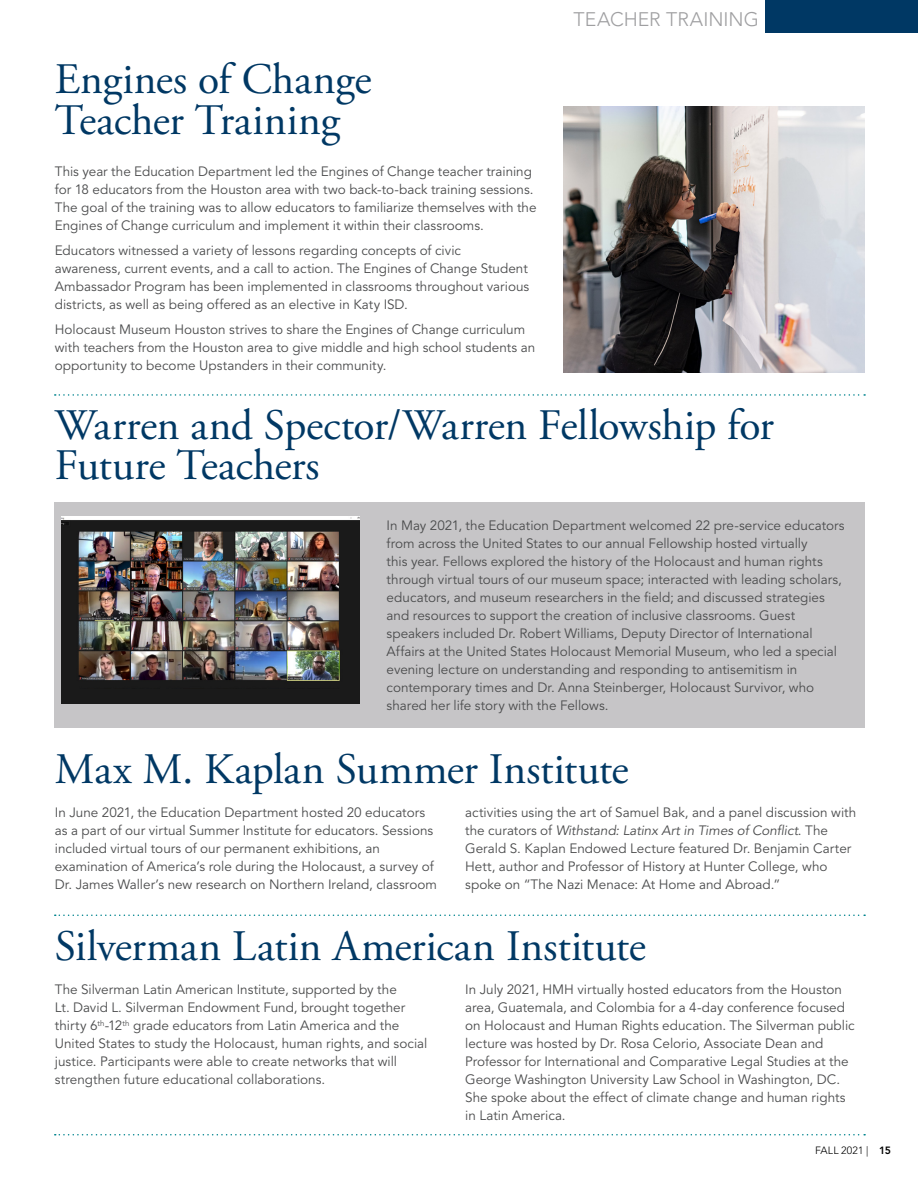
<style>
.page{position:relative;width:918px;height:1188px;background:#fff}
.page>*{position:absolute;margin:0;border:0;box-sizing:border-box;transform-origin:0 0}
.t1{font:43.5px/40.5px "Adobe Garamond Pro";letter-spacing:-.005em;color:#003864}
.t2{font:300 19.5px "Avenir LT Std";color:#9f9fa1}
.t3{font:13.5px/18px "Avenir LT Std";color:#4b4c4d}
.t4{font:300 10.5px "Avenir LT Std";letter-spacing:.015em;color:#000001}
.s1{font-style:italic}
.s2{font-weight:800}
</style>
<div class="page">
<img style="left:564px;top:107px;width:301px;height:266px">
<svg style="left:55px;top:915px;width:810px;height:1px"></svg>
<div style="left:54px;top:502px;width:811px;height:226px;background:#c6c5c7"></div>
<div style="left:62px;top:517px;width:298px;height:187px;background:#1a1a1a"></div>
<img style="left:62px;top:517px;width:298px;height:164px">
<div style="left:765px;top:0;width:153px;height:33px;background:#003864"></div>
<svg style="left:55px;top:1134px;width:810px;height:2px"></svg>
<svg style="left:55px;top:394px;width:810px;height:2px"></svg>
<p class="t1" style="left:55px;top:61px;width:318px">Engines of Change<br>Teacher Training</p>
<p class="t3" style="left:55px;top:163px;width:483px">This year the Education Department led the Engines of Change teacher training for 18 educators from the Houston area with two back-to-back training sessions.<br>The goal of the training was to allow educators to familiarize themselves with the Engines of Change curriculum and implement it within their classrooms.</p>
<p class="t3" style="left:55px;top:242px;width:476px">Educators witnessed a variety of lessons regarding concepts of civic awareness, current events, and a call to action. The Engines of Change Student Ambassador Program has been implemented in classrooms throughout various districts, as well as being offered as an elective in Katy ISD.</p>
<p class="t3" style="left:55px;top:321px;width:482px">Holocaust Museum Houston strives to share the Engines of Change curriculum with teachers from the Houston area to give middle and high school students an opportunity to become Upstanders in their community.</p>
<p class="t2" style="left:574px;top:8px;width:187px">TEACHER TRAINING</p>
<p class="t1" style="left:55px;top:406px;width:721px">Warren and Spector/Warren Fellowship for<br>Future Teachers</p>
<p class="t3" style="left:387px;top:517px;width:459px">In May 2021, the Education Department welcomed 22 pre-service educators from across the United States to our annual Fellowship hosted virtually<br>this year. Fellows explored the history of the Holocaust and human rights through virtual tours of our museum space; interacted with leading scholars, educators, and museum researchers in the field; and discussed strategies and resources to support the creation of inclusive classrooms. Guest speakers included Dr. Robert Williams, Deputy Director of International Affairs at the United States Holocaust Memorial Museum, who led a special evening lecture on understanding and responding to antisemitism in contemporary times and Dr. Anna Steinberger, Holocaust Survivor, who shared her life story with the Fellows.</p>
<p class="t1" style="left:55px;top:750px;width:575px">Max M. Kaplan Summer Institute</p>
<p class="t3" style="left:55px;top:803px;width:384px">In June 2021, the Education Department hosted 20 educators as a part of our virtual Summer Institute for educators. Sessions included virtual tours of our permanent exhibitions, an examination of America’s role during the Holocaust, a survey of Dr. James Waller’s new research on Northern Ireland, classroom</p>
<p class="t3" style="left:465px;top:803px;width:393px">activities using the art of Samuel Bak, and a panel discussion with the curators of <span class="s1">Withstand: Latinx Art in Times of Conflict</span>. The Gerald S. Kaplan Endowed Lecture featured Dr. Benjamin Carter Hett, author and Professor of History at Hunter College, who spoke on “The Nazi Menace: At Home and Abroad.”</p>
<p class="t1" style="left:55px;top:928px;width:593px">Silverman Latin American Institute</p>
<p class="t3" style="left:55px;top:981px;width:374px">The Silverman Latin American Institute, supported by the<br>Lt. David L. Silverman Endowment Fund, brought together thirty 6<sup>th</sup>-12<sup>th</sup> grade educators from Latin America and the United States to study the Holocaust, human rights, and social justice. Participants were able to create networks that will strengthen future educational collaborations.</p>
<p class="t3" style="left:465px;top:981px;width:391px">In July 2021, HMH virtually hosted educators from the Houston area, Guatemala, and Colombia for a 4-day conference focused on Holocaust and Human Rights education. The Silverman public lecture was hosted by Dr. Rosa Celorio, Associate Dean and Professor for International and Comparative Legal Studies at the George Washington University Law School in Washington, DC.<br>She spoke about the effect of climate change and human rights in Latin America.</p>
<p class="t4" style="left:815px;top:1144px;width:77px">FALL 2021 | <span class="s2">15</span></p>
</div>
